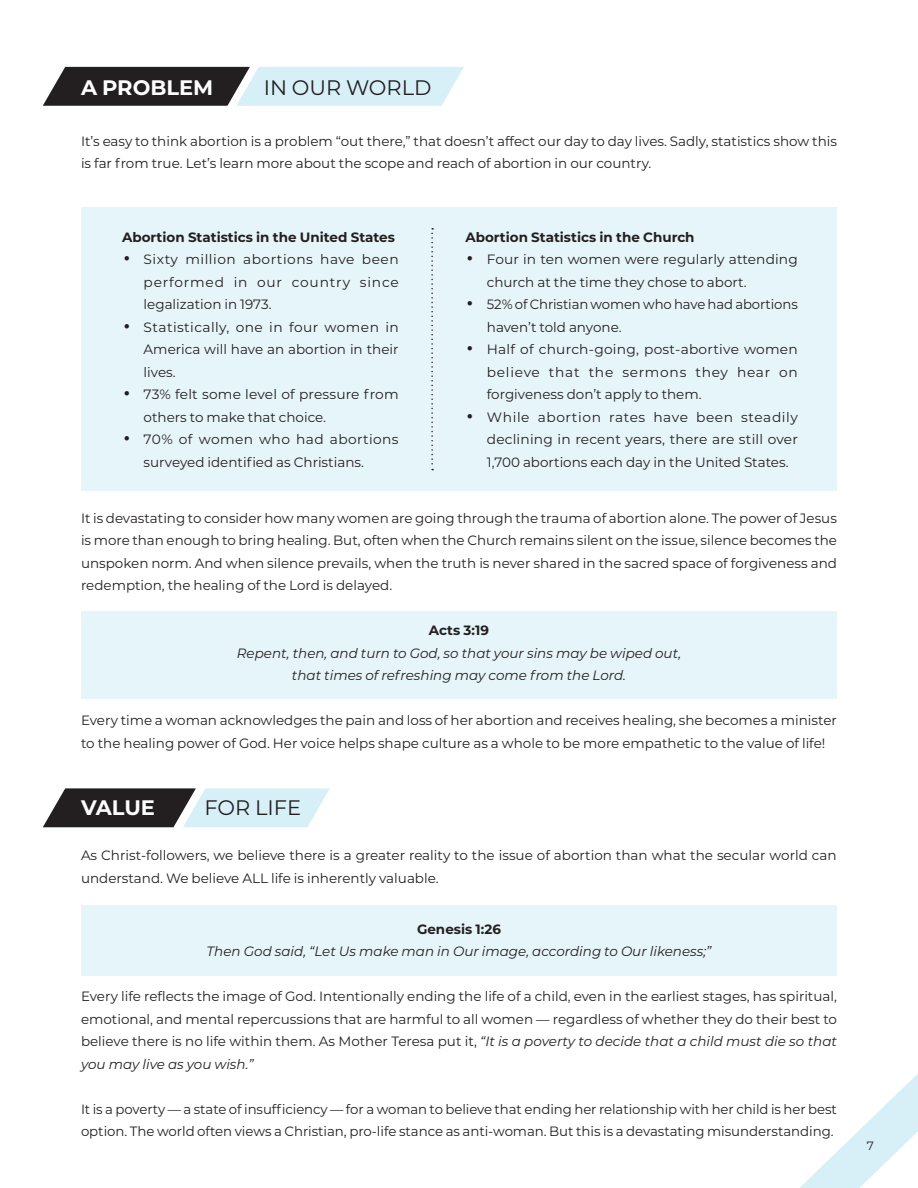
<style>
.page{position:relative;width:918px;height:1188px;background:#fff}
.page>*{position:absolute;margin:0;border:0;box-sizing:border-box;transform-origin:0 0}
.t1{font:21px "Montserrat";color:#231f20}
.t2{font:700 21px "Montserrat";color:#fff}
.t3{font:13.5px/22.5px "Montserrat";color:#231f20}
.quote_center{font:italic 13.5px "Montserrat";color:#231f20}
.quote_center-2{font:700 13.5px "Montserrat";color:#231f20}
.t4{font:12px "Montserrat";color:#231f20}
.s1{font-style:italic}
</style>
<div class="page">
<svg style="left:800px;top:1074px;width:118px;height:114px"></svg>
<svg style="left:43px;top:67px;width:421px;height:39px;background:#8b9599"></svg>
<svg style="left:43px;top:788px;width:287px;height:39px;background:#8a9397"></svg>
<div style="left:81px;top:207px;width:756px;height:283px;background:#e6f5fa"></div>
<div style="left:81px;top:611px;width:756px;height:88px;background:#e6f5fa"></div>
<div style="left:81px;top:905px;width:756px;height:70px;background:#e6f5fa"></div>
<svg style="left:431px;top:228px;width:2px;height:242px"></svg>
<p class="t2" style="left:81px;top:72px;width:134px">A PROBLEM</p>
<p class="t1" style="left:264px;top:73px;width:169px">IN OUR WORLD</p>
<p class="t3" style="left:81px;top:129px;width:758px">It’s easy to think abortion is a problem “out there,” that doesn’t affect our day to day lives. Sadly, statistics show this is far from true. Let’s learn more about the scope and reach of abortion in our country.</p>
<p class="quote_center-2" style="left:122px;top:227px;width:274px">Abortion Statistics in the United States</p>
<p class="t3" style="left:144px;top:248px;width:257px;text-align:justify;text-indent:-20px">• Sixty million abortions have been performed in our country since legalization in 1973.</p>
<p class="t3" style="left:144px;top:315px;width:257px;text-align:justify;text-indent:-20px">• Statistically, one in four women in America will have an abortion in their lives.</p>
<p class="t3" style="left:144px;top:383px;width:257px;text-indent:-20px">• 73% felt some level of pressure from others to make that choice.</p>
<p class="t3" style="left:144px;top:428px;width:257px;text-indent:-20px">• 70% of women who had abortions surveyed identified as Christians.</p>
<p class="quote_center-2" style="left:465px;top:227px;width:231px">Abortion Statistics in the Church</p>
<p class="t3" style="left:487px;top:248px;width:312px;text-indent:-20px">• Four in ten women were regularly attending church at the time they chose to abort.</p>
<p class="t3" style="left:487px;top:293px;width:312px;text-indent:-20px">• 52% of Christian women who have had abortions haven’t told anyone.</p>
<p class="t3" style="left:487px;top:338px;width:313px;text-align:justify;text-indent:-20px">• Half of church-going, post-abortive women believe that the sermons they hear on forgiveness don’t apply to them.</p>
<p class="t3" style="left:487px;top:405px;width:313px;text-align:justify;text-indent:-20px">• While abortion rates have been steadily declining in recent years, there are still over 1,700 abortions each day in the United States.</p>
<p class="t3" style="left:81px;top:506px;width:758px;text-align:justify">It is devastating to consider how many women are going through the trauma of abortion alone. The power of Jesus is more than enough to bring healing. But, often when the Church remains silent on the issue, silence becomes the unspoken norm. And when silence prevails, when the truth is never shared in the sacred space of forgiveness and redemption, the healing of the Lord is delayed.</p>
<p class="quote_center-2" style="left:429px;top:621px;width:62px">Acts 3:19</p>
<p class="quote_center" style="left:237px;top:644px;width:446px">Repent, then, and turn to God, so that your sins may be wiped out,</p>
<p class="quote_center" style="left:292px;top:666px;width:336px">that times of refreshing may come from the Lord.</p>
<p class="t3" style="left:81px;top:709px;width:758px">Every time a woman acknowledges the pain and loss of her abortion and receives healing, she becomes a minister to the healing power of God. Her voice helps shape culture as a whole to be more empathetic to the value of life!</p>
<p class="t2" style="left:81px;top:793px;width:76px">VALUE</p>
<p class="t1" style="left:204px;top:793px;width:98px">FOR LIFE</p>
<p class="t3" style="left:81px;top:844px;width:757px">As Christ-followers, we believe there is a greater reality to the issue of abortion than what the secular world can understand. We believe ALL life is inherently valuable.</p>
<p class="quote_center-2" style="left:417px;top:919px;width:85px">Genesis 1:26</p>
<p class="quote_center" style="left:207px;top:942px;width:506px">Then God said, “Let Us make man in Our image, according to Our likeness;”</p>
<p class="t3" style="left:81px;top:985px;width:758px;text-align:justify">Every life reflects the image of God. Intentionally ending the life of a child, even in the earliest stages, has spiritual, emotional, and mental repercussions that are harmful to all women — regardless of whether they do their best to believe there is no life within them. As Mother Teresa put it, <span class="s1">“It is a poverty to decide that a child must die so that you may live as you wish.”</span></p>
<p class="t3" style="left:81px;top:1097px;width:757px">It is a poverty — a state of insufficiency — for a woman to believe that ending her relationship with her child is her best option. The world often views a Christian, pro-life stance as anti-woman. But this is a devastating misunderstanding.</p>
<p class="t4" style="left:867px;top:1137px;width:9px">7</p>
</div>
